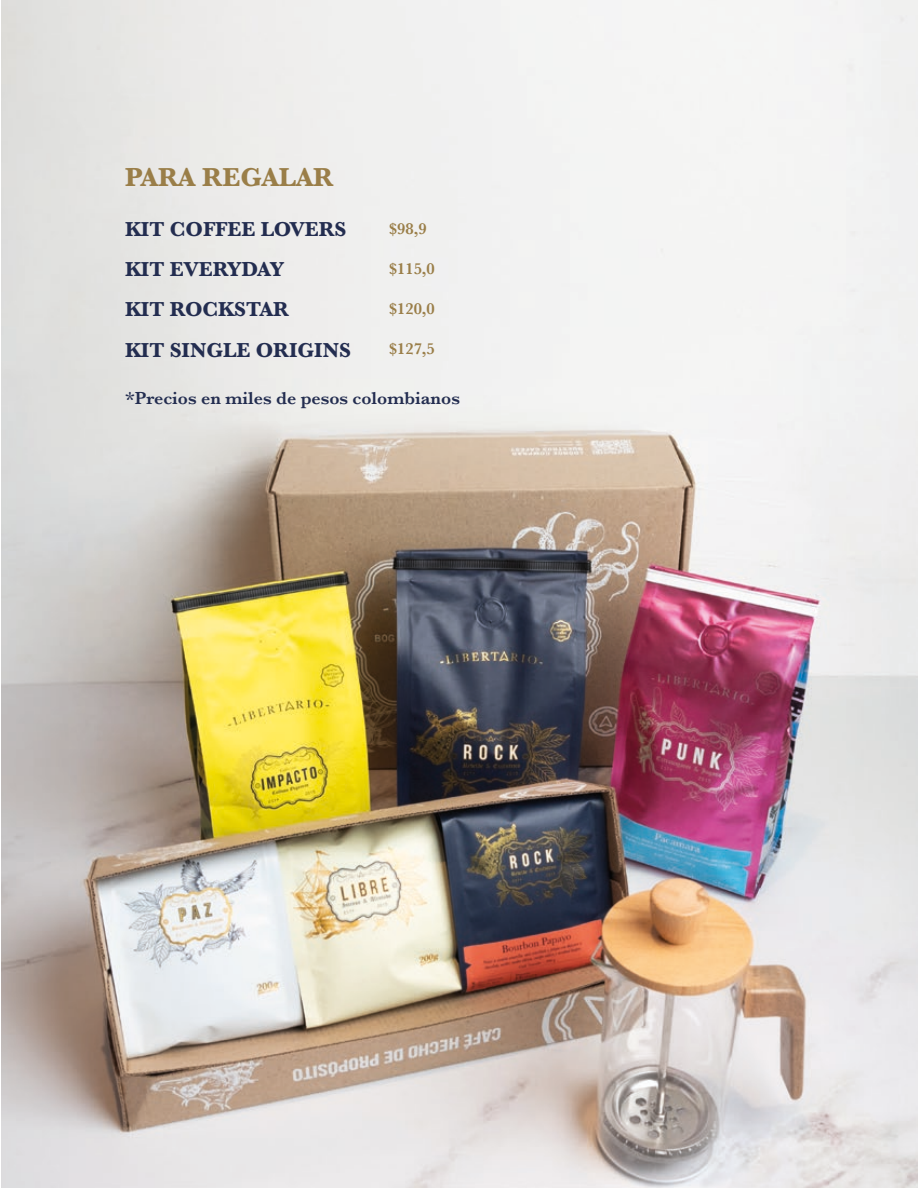
<style>
.page{position:relative;width:918px;height:1188px;background:#fff}
.page>*{position:absolute;margin:0;border:0;box-sizing:border-box;transform-origin:0 0}
.t1{font:700 27px "Baskerville";color:#9a7e48}
.t2{font:700 21px/40.2px "Baskerville";color:#232d50}
.t3{font:600 18px "Baskerville";color:#232d50}
.t4{font:600 16.5px "Baskerville";color:#9a7e48}
</style>
<div class="page">
<img style="left:1px;top:0;width:917px;height:1188px">
<p class="t1" style="left:125px;top:158px;width:210px">PARA REGALAR</p>
<p class="t2" style="left:125px;top:209px;width:227px">KIT COFFEE LOVERS<br>KIT EVERYDAY<br>KIT ROCKSTAR<br>KIT SINGLE ORIGINS</p>
<p class="t4" style="left:389px;top:217px;width:39px">$98,9</p>
<p class="t4" style="left:389px;top:257px;width:47px">$115,0</p>
<p class="t4" style="left:389px;top:297px;width:47px">$120,0</p>
<p class="t4" style="left:389px;top:337px;width:47px">$127,5</p>
<p class="t3" style="left:125px;top:386px;width:336px">*Precios en miles de pesos colombianos</p>
</div>
